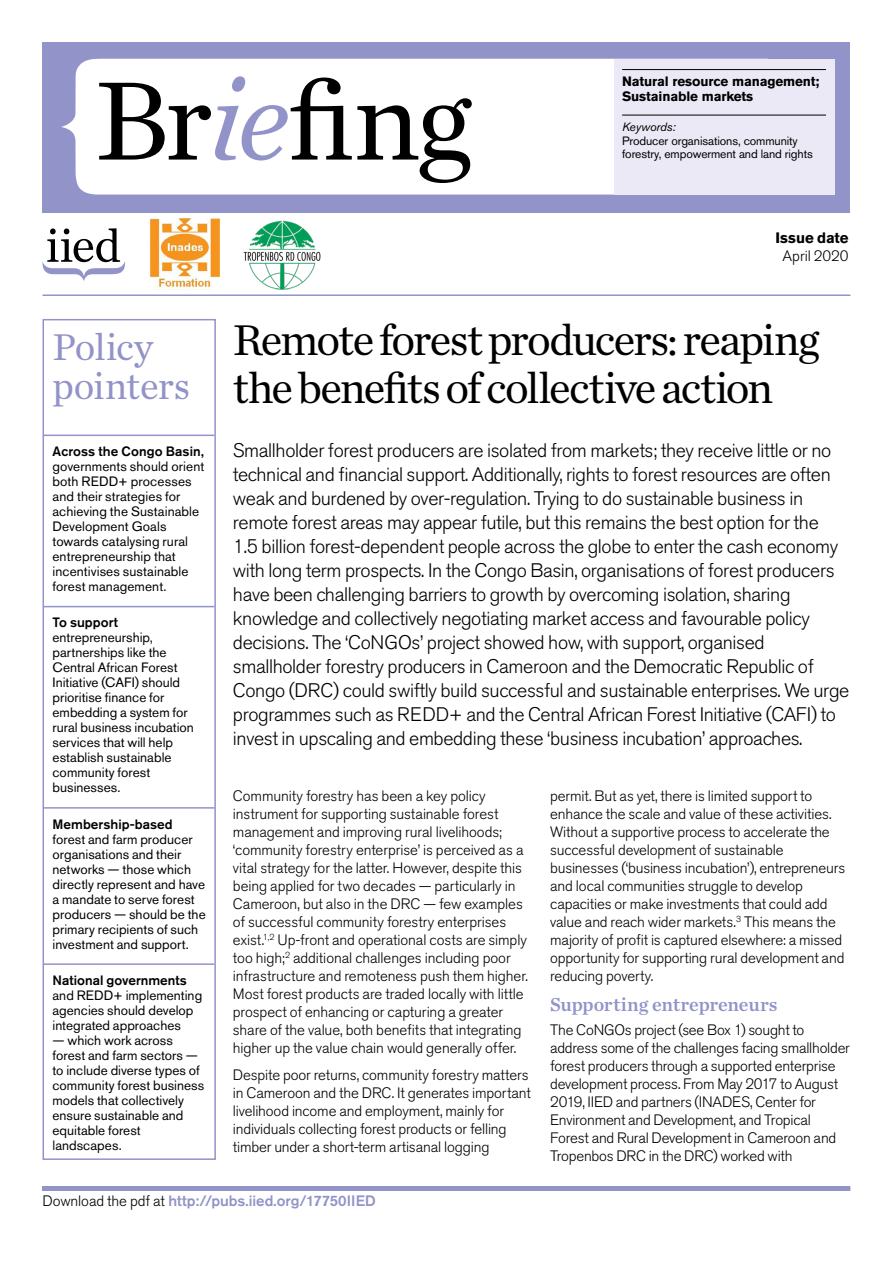
<style>
.page{position:relative;width:893px;height:1263px;background:#fff}
.page>*{position:absolute;margin:0;border:0;box-sizing:border-box;transform-origin:0 0}
.IIED_briefing_Title{font:116.7px "Chronicle Text G1";color:#000}
.IIED_briefing_Title-2{font:45px/48px "Chronicle Text G1";letter-spacing:-.04em;color:#000}
.IIED_briefing_Policy{font:39px/39px "Chronicle Text G1";letter-spacing:-.015em;color:#9293c8}
.IIED_briefing_Summar{font:300 19.5px/24px "Akzidenz Grotesk BE";letter-spacing:-.02em;color:#000}
.IIED_briefing_Subhea{font:19.5px "Chronicle Text G1 Semi";letter-spacing:-.015em;color:#9293c8}
.IIED_briefing_Body_c{font:300 15px/18px "Akzidenz Grotesk BE";letter-spacing:-.01em;color:#000}
.t1{font:500 15px "Akzidenz Grotesk BE";color:#9293c8}
.IIED_briefing_Body_c-2{font:700 15px/18px "Akzidenz Grotesk BE";letter-spacing:-.005em;color:#000;text-align:center}
.IIED_briefing_Policy-2{font:13.5px/15px "Akzidenz Grotesk BE";color:#000}
.t2{font:700 13.5px/15px "Akzidenz Grotesk BE";letter-spacing:-.01em;color:#000}
.t3{font:12px/13.5px "Akzidenz Grotesk BE";letter-spacing:-.01em;color:#000}
.s1{font-style:italic;color:#9293c8}
.s2{font-style:italic}
.s3{font-weight:300}
.s4{font-weight:500}
.s5{font-weight:300;color:#000}
</style>
<div class="page">
<div style="left:43px;top:43px;width:807px;height:170px;background:#9293c8"></div>
<div style="left:61px;top:59px;width:553px;height:136px;background:#fff"></div>
<svg style="left:42px;top:228px;width:83px;height:53px"></svg>
<div style="left:614px;top:59px;width:220px;height:136px;background:#eae9f5"></div>
<hr style="left:622px;top:69px;width:204px;height:1px;background:#000">
<hr style="left:622px;top:115px;width:204px;height:1px;background:#000">
<div style="left:43px;top:1186px;width:807px;height:5px;background:#9293c8"></div>
<hr style="left:44px;top:435px;width:170px;height:1px;background:#9293c8">
<hr style="left:44px;top:606px;width:170px;height:1px;background:#9293c8">
<hr style="left:44px;top:807px;width:170px;height:2px;background:#9293c8">
<hr style="left:44px;top:963px;width:170px;height:2px;background:#9293c8">
<div style="left:43px;top:319px;width:173px;height:841px;border:2px solid #9293c8"></div>
<hr style="left:43px;top:294px;width:807px;height:2px;background:#9293c8">
<img style="left:150px;top:219px;width:71px;height:72px">
<img style="left:243px;top:220px;width:78px;height:70px">
<h1 class="IIED_briefing_Title" style="left:94px;top:32px;width:379px">Br<span class="s1">ie</span>fing</h1>
<p class="t2" style="left:622px;top:74px;width:199px">Natural resource management;<br>Sustainable markets</p>
<p class="t3" style="left:622px;top:120px;width:177px"><span class="s2">Keywords:<br></span>Producer organisations, community</p>
<p class="t3" style="left:622px;top:147px;width:192px">forestry, empowerment and land rights</p>
<p class="IIED_briefing_Body_c-2" style="left:775px;top:229px;width:75px">Issue date<br><span class="s3">April 2020</span></p>
<h2 class="IIED_briefing_Policy" style="left:53px;top:325px;width:139px">Policy pointers</h2>
<h2 class="IIED_briefing_Policy-2" style="left:53px;top:444px;width:153px"><span class="s4">Across the Congo Basin, </span>governments should orient both REDD+ processes and their strategies for achieving the Sustainable<br>Development Goals towards catalysing rural entrepreneurship that incentivises sustainable forest management.</h2>
<h2 class="IIED_briefing_Policy-2" style="left:53px;top:615px;width:143px"><span class="s4">To support </span>entrepreneurship, partnerships like the<br>Central African Forest<br>Initiative (CAFI) should prioritise finance for embedding a system for rural business incubation services that will help establish sustainable community forest businesses.</h2>
<h2 class="IIED_briefing_Policy-2" style="left:53px;top:816px;width:155px"><span class="s4">Membership-based </span>forest and farm producer organisations and their networks — those which directly represent and have a mandate to serve forest producers — should be the primary recipients of such investment and support.</h2>
<h2 class="IIED_briefing_Policy-2" style="left:53px;top:972px;width:151px"><span class="s4">National governments </span>and REDD+ implementing agencies should develop integrated approaches</h2>
<h2 class="IIED_briefing_Policy-2" style="left:53px;top:1032px;width:153px">— which work across forest and farm sectors — to include diverse types of community forest business models that collectively ensure sustainable and equitable forest landscapes.</h2>
<h1 class="IIED_briefing_Title-2" style="left:233px;top:313px;width:588px">Remote forest producers: reaping the benefits of collective action</h1>
<p class="IIED_briefing_Summar" style="left:233px;top:438px;width:618px">Smallholder forest producers are isolated from markets; they receive little or no technical and financial support. Additionally, rights to forest resources are often weak and burdened by over-regulation. Trying to do sustainable business in remote forest areas may appear futile, but this remains the best option for the<br>1.5 billion forest-dependent people across the globe to enter the cash economy with long term prospects. In the Congo Basin, organisations of forest producers have been challenging barriers to growth by overcoming isolation, sharing knowledge and collectively negotiating market access and favourable policy decisions. The ‘CoNGOs’ project showed how, with support, organised smallholder forestry producers in Cameroon and the Democratic Republic of Congo (DRC) could swiftly build successful and sustainable enterprises. We urge programmes such as REDD+ and the Central African Forest Initiative (CAFI) to invest in upscaling and embedding these ‘business incubation’ approaches.</p>
<p class="IIED_briefing_Body_c" style="left:233px;top:787px;width:296px">Community forestry has been a key policy instrument for supporting sustainable forest management and improving rural livelihoods; ‘community forestry enterprise’ is perceived as a vital strategy for the latter. However, despite this being applied for two decades — particularly in Cameroon, but also in the DRC — few examples of successful community forestry enterprises exist.<sup>1,2</sup> Up-front and operational costs are simply too high;<sup>2</sup> additional challenges including poor infrastructure and remoteness push them higher.<br>Most forest products are traded locally with little prospect of enhancing or capturing a greater share of the value, both benefits that integrating higher up the value chain would generally offer.</p>
<p class="IIED_briefing_Body_c" style="left:233px;top:1066px;width:299px">Despite poor returns, community forestry matters in Cameroon and the DRC. It generates important livelihood income and employment, mainly for individuals collecting forest products or felling timber under a short-term artisanal logging</p>
<p class="IIED_briefing_Body_c" style="left:550px;top:787px;width:297px">permit. But as yet, there is limited support to enhance the scale and value of these activities.<br>Without a supportive process to accelerate the successful development of sustainable businesses (‘business incubation’), entrepreneurs and local communities struggle to develop capacities or make investments that could add value and reach wider markets.<sup>3</sup> This means the majority of profit is captured elsewhere: a missed opportunity for supporting rural development and reducing poverty.</p>
<p class="IIED_briefing_Subhea" style="left:550px;top:989px;width:229px">Supporting entrepreneurs</p>
<p class="IIED_briefing_Body_c" style="left:550px;top:1021px;width:301px">The CoNGOs project (see Box 1) sought to address some of the challenges facing smallholder forest producers through a supported enterprise development process. From May 2017 to August 2019, IIED and partners (INADES, Center for Environment and Development, and Tropical Forest and Rural Development in Cameroon and Tropenbos DRC in the DRC) worked with</p>
<p class="t1" style="left:43px;top:1192px;width:335px"><span class="s5">Download the pdf at</span> http://pubs.iied.org/17750IIED</p>
</div>
